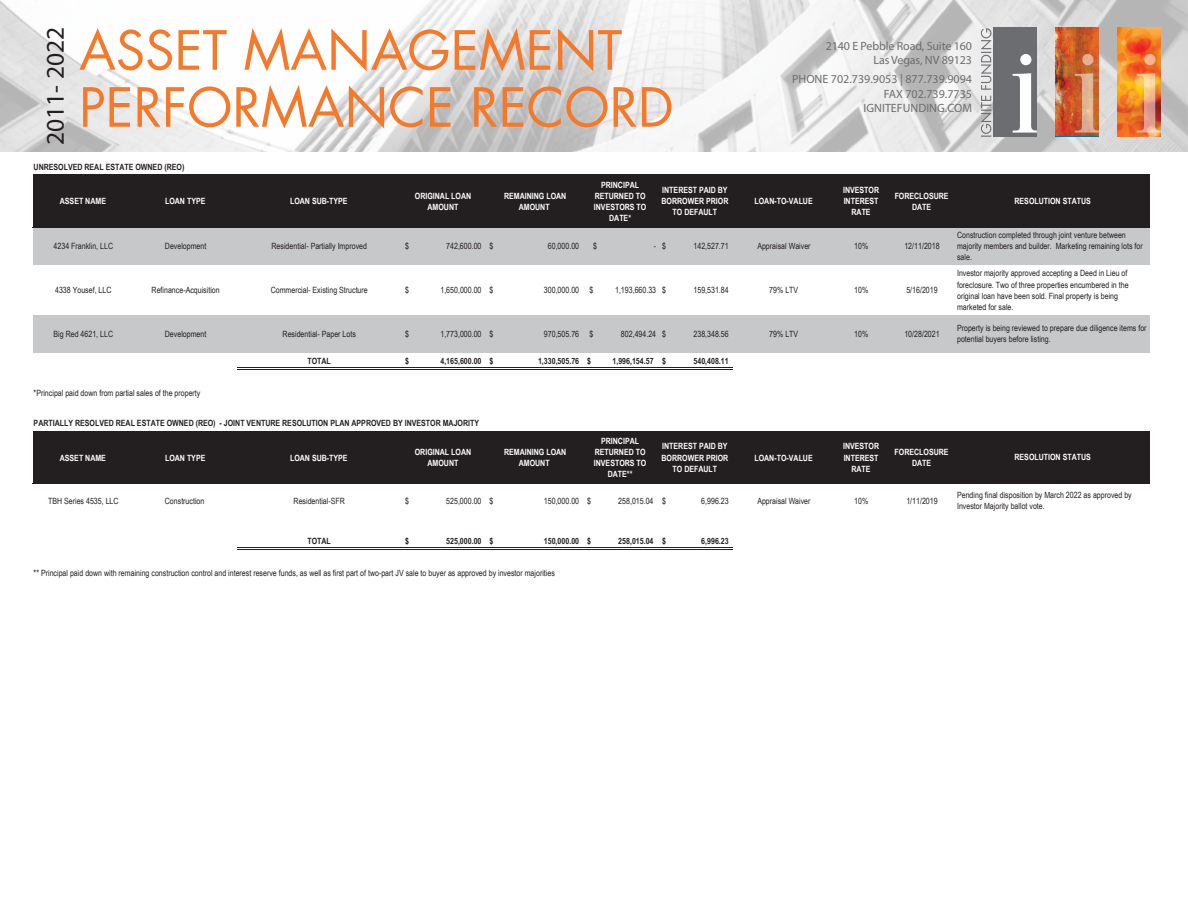
<style>
.page{position:relative;width:1188px;height:918px;background:#fff}
.page>*{position:absolute;margin:0;border:0;box-sizing:border-box;transform-origin:0 0}
.t1{font:52.5px/57px "Futura";color:#f4792a}
.t2{font:25.5px "Myriad Pro";color:#231f20}
.t3{font:12px/14.4px "Myriad Pro";color:#6c6d70;text-align:right}
.t4{font:8.55px/11.2px "Arial Narrow";color:#231f20}
.t5{font:700 8.55px/11.1px "Arial Narrow";color:#fff;text-align:center}
.t6{font:700 8.55px "Arial Narrow";color:#231f20}
</style>
<div class="page">
<img style="left:0;top:0;width:1188px;height:152px">
<div style="left:993px;top:27px;width:44px;height:109px;background:#6c6d70"></div>
<svg style="left:1013px;top:54px;width:24px;height:79px"></svg>
<svg style="left:981px;top:28px;width:11px;height:109px"></svg>
<img style="left:1055px;top:27px;width:44px;height:109px">
<svg style="left:1075px;top:54px;width:24px;height:79px;background:#d08155"></svg>
<img style="left:1117px;top:27px;width:44px;height:109px">
<svg style="left:1137px;top:54px;width:24px;height:79px;background:#e68d55"></svg>
<div style="left:33px;top:175px;width:1116px;height:52px;background:#231f20"></div>
<div style="left:33px;top:227px;width:1116px;height:38px;background:#c7c8ca"></div>
<div style="left:33px;top:315px;width:1116px;height:38px;background:#c7c8ca"></div>
<div style="left:33px;top:431px;width:1116px;height:53px;background:#231f20"></div>
<hr style="left:32px;top:227px;width:1117px;height:1px;background:#231f20">
<hr style="left:237px;top:367px;width:496px;height:1px;background:#231f20">
<hr style="left:237px;top:369px;width:496px;height:1px;background:#231f20">
<hr style="left:32px;top:483px;width:1117px;height:1px;background:#231f20">
<hr style="left:237px;top:547px;width:496px;height:1px;background:#231f20">
<hr style="left:237px;top:549px;width:496px;height:1px;background:#231f20">
<h2 class="t2" style="left:40px;top:145px;width:119px;rotate:-90deg">2011- 2022</h2>
<h1 class="t1" style="left:79px;top:21px;width:596px">ASSET MANAGEMENT<br>PERFORMANCE RECORD</h1>
<p class="t6" style="left:34px;top:160px;width:152px">UNRESOLVED REAL ESTATE OWNED (REO)</p>
<h3 class="t3" style="left:826px;top:38px;width:148px">2140 E Pebble Road, Suite 160<br>Las Vegas, NV 89123</h3>
<h3 class="t3" style="left:792px;top:72px;width:181px">PHONE 702.739.9053 | 877.739.9094<br>FAX 702.739.7735<br>IGNITEFUNDING.COM</h3>
<p class="t5" style="left:60px;top:195px;width:48px">ASSET NAME</p>
<p class="t5" style="left:165px;top:195px;width:42px">LOAN TYPE</p>
<p class="t5" style="left:290px;top:195px;width:59px">LOAN SUB-TYPE</p>
<p class="t5" style="left:415px;top:190px;width:58px">ORIGINAL LOAN<br>AMOUNT</p>
<p class="t5" style="left:504px;top:190px;width:64px">REMAINING LOAN<br>AMOUNT</p>
<p class="t5" style="left:594px;top:179px;width:54px">PRINCIPAL<br>RETURNED TO<br>INVESTORS TO<br>DATE*</p>
<p class="t5" style="left:662px;top:184px;width:68px">INTEREST PAID BY<br>BORROWER PRIOR<br>TO DEFAULT</p>
<p class="t5" style="left:754px;top:195px;width:60px">LOAN-TO-VALUE</p>
<p class="t5" style="left:843px;top:184px;width:38px">INVESTOR<br>INTEREST<br>RATE</p>
<p class="t5" style="left:895px;top:190px;width:56px">FORECLOSURE<br>DATE</p>
<p class="t4" style="left:54px;top:240px;width:61px">4234 Franklin, LLC</p>
<p class="t4" style="left:165px;top:240px;width:43px">Development</p>
<p class="t4" style="left:272px;top:240px;width:97px">Residential- Partially Improved</p>
<p class="t4" style="left:405px;top:240px;width:5px">$</p>
<p class="t4" style="left:446px;top:240px;width:49px">742,600.00 $</p>
<p class="t4" style="left:593px;top:240px;width:5px">$</p>
<p class="t4" style="left:654px;top:240px;width:4px">-</p>
<p class="t4" style="left:694px;top:240px;width:37px">142,527.71</p>
<p class="t4" style="left:548px;top:240px;width:33px">60,000.00</p>
<p class="t4" style="left:662px;top:240px;width:5px">$</p>
<p class="t4" style="left:757px;top:240px;width:55px">Appraisal Waiver</p>
<p class="t4" style="left:854px;top:240px;width:16px">10%</p>
<p class="t4" style="left:904px;top:240px;width:37px">12/11/2018</p>
<p class="t4" style="left:55px;top:284px;width:58px">4338 Yousef, LLC</p>
<p class="t4" style="left:152px;top:284px;width:70px">Refinance-Acquisition</p>
<p class="t4" style="left:271px;top:284px;width:99px">Commercial- Existing Structure</p>
<p class="t4" style="left:405px;top:284px;width:5px">$</p>
<p class="t4" style="left:440px;top:284px;width:55px">1,650,000.00 $</p>
<p class="t4" style="left:590px;top:284px;width:5px">$</p>
<p class="t4" style="left:615px;top:284px;width:43px">1,193,660.33</p>
<p class="t4" style="left:694px;top:284px;width:37px">159,531.84</p>
<p class="t4" style="left:544px;top:284px;width:37px">300,000.00</p>
<p class="t4" style="left:662px;top:284px;width:5px">$</p>
<p class="t4" style="left:769px;top:284px;width:30px">79% LTV</p>
<p class="t4" style="left:854px;top:284px;width:16px">10%</p>
<p class="t4" style="left:906px;top:284px;width:33px">5/16/2019</p>
<p class="t4" style="left:54px;top:328px;width:61px">Big Red 4621, LLC</p>
<p class="t4" style="left:165px;top:328px;width:43px">Development</p>
<p class="t4" style="left:283px;top:328px;width:75px">Residential- Paper Lots</p>
<p class="t4" style="left:405px;top:328px;width:5px">$</p>
<p class="t4" style="left:440px;top:328px;width:55px">1,773,000.00 $</p>
<p class="t4" style="left:590px;top:328px;width:5px">$</p>
<p class="t4" style="left:621px;top:328px;width:37px">802,494.24</p>
<p class="t4" style="left:694px;top:328px;width:37px">238,348.56</p>
<p class="t4" style="left:544px;top:328px;width:37px">970,505.76</p>
<p class="t4" style="left:662px;top:328px;width:5px">$</p>
<p class="t4" style="left:769px;top:328px;width:30px">79% LTV</p>
<p class="t4" style="left:854px;top:328px;width:16px">10%</p>
<p class="t4" style="left:904px;top:328px;width:37px">10/28/2021</p>
<p class="t6" style="left:307px;top:354px;width:25px">TOTAL</p>
<p class="t6" style="left:405px;top:354px;width:5px">$</p>
<p class="t6" style="left:440px;top:354px;width:55px">4,165,600.00 $</p>
<p class="t6" style="left:538px;top:354px;width:55px">1,330,505.76 $</p>
<p class="t6" style="left:612px;top:354px;width:55px">1,996,154.57 $</p>
<p class="t6" style="left:694px;top:354px;width:37px">540,408.11</p>
<p class="t5" style="left:1015px;top:195px;width:78px">RESOLUTION STATUS</p>
<p class="t4" style="left:957px;top:229px;width:187px">Construction completed through joint venture between majority members and builder. Marketing remaining lots for sale.</p>
<p class="t4" style="left:957px;top:267px;width:173px">Investor majority approved accepting a Deed in Lieu of foreclosure. Two of three properties encumbered in the original loan have been sold. Final property is being marketed for sale.</p>
<p class="t4" style="left:957px;top:322px;width:191px">Property is being reviewed to prepare due diligence items for potential buyers before listing.</p>
<p class="t4" style="left:34px;top:387px;width:168px">*Principal paid down from partial sales of the property</p>
<p class="t6" style="left:34px;top:417px;width:447px">PARTIALLY RESOLVED REAL ESTATE OWNED (REO) - JOINT VENTURE RESOLUTION PLAN APPROVED BY INVESTOR MAJORITY</p>
<p class="t5" style="left:60px;top:452px;width:48px">ASSET NAME</p>
<p class="t5" style="left:165px;top:452px;width:42px">LOAN TYPE</p>
<p class="t5" style="left:290px;top:452px;width:59px">LOAN SUB-TYPE</p>
<p class="t5" style="left:415px;top:446px;width:58px">ORIGINAL LOAN<br>AMOUNT</p>
<p class="t5" style="left:504px;top:446px;width:64px">REMAINING LOAN<br>AMOUNT</p>
<p class="t5" style="left:594px;top:435px;width:54px">PRINCIPAL<br>RETURNED TO<br>INVESTORS TO<br>DATE**</p>
<p class="t5" style="left:661px;top:440px;width:68px">INTEREST PAID BY<br>BORROWER PRIOR<br>TO DEFAULT</p>
<p class="t5" style="left:754px;top:452px;width:60px">LOAN-TO-VALUE</p>
<p class="t5" style="left:843px;top:440px;width:38px">INVESTOR<br>INTEREST<br>RATE</p>
<p class="t5" style="left:895px;top:446px;width:56px">FORECLOSURE<br>DATE</p>
<p class="t4" style="left:48px;top:495px;width:72px">TBH Series 4535, LLC</p>
<p class="t4" style="left:165px;top:495px;width:41px">Construction</p>
<p class="t4" style="left:294px;top:495px;width:53px">Residential-SFR</p>
<p class="t4" style="left:405px;top:495px;width:5px">$</p>
<p class="t4" style="left:446px;top:495px;width:49px">525,000.00 $</p>
<p class="t4" style="left:544px;top:495px;width:49px">150,000.00 $</p>
<p class="t4" style="left:618px;top:495px;width:49px">258,015.04 $</p>
<p class="t4" style="left:701px;top:495px;width:29px">6,996.23</p>
<p class="t4" style="left:757px;top:495px;width:55px">Appraisal Waiver</p>
<p class="t4" style="left:854px;top:495px;width:16px">10%</p>
<p class="t4" style="left:906px;top:495px;width:33px">1/11/2019</p>
<p class="t6" style="left:307px;top:535px;width:25px">TOTAL</p>
<p class="t6" style="left:405px;top:535px;width:5px">$</p>
<p class="t6" style="left:446px;top:535px;width:49px">525,000.00 $</p>
<p class="t6" style="left:544px;top:535px;width:49px">150,000.00 $</p>
<p class="t6" style="left:618px;top:535px;width:49px">258,015.04 $</p>
<p class="t6" style="left:701px;top:535px;width:29px">6,996.23</p>
<p class="t5" style="left:1015px;top:451px;width:78px">RESOLUTION STATUS</p>
<p class="t4" style="left:957px;top:489px;width:176px">Pending final disposition by March 2022 as approved by<br>Investor Majority ballot vote.</p>
<p class="t4" style="left:34px;top:567px;width:523px">** Principal paid down with remaining construction control and interest reserve funds, as well as first part of two-part JV sale to buyer as approved by investor majorities</p>
</div>
